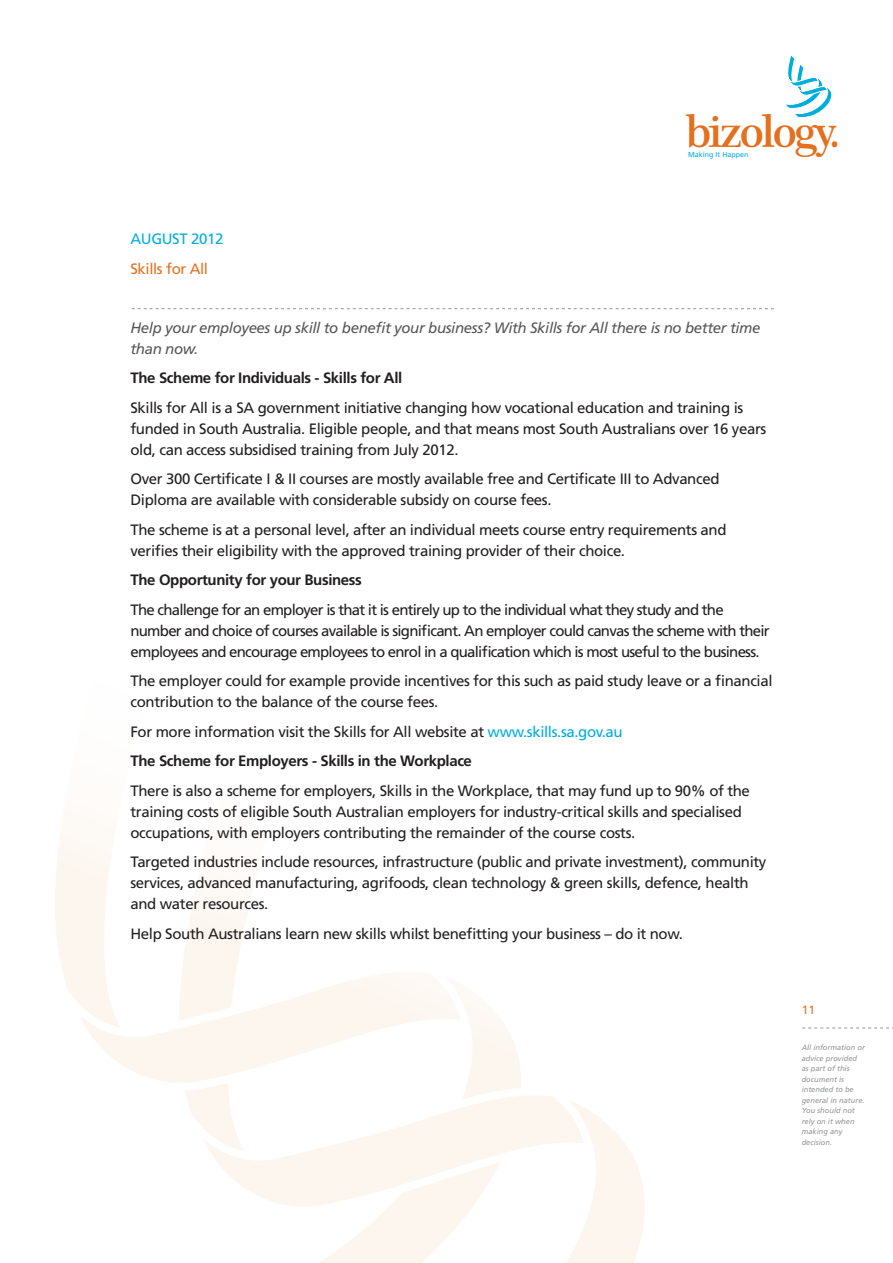
<style>
.page{position:relative;width:893px;height:1263px;background:#fff}
.page>*{position:absolute;margin:0;border:0;box-sizing:border-box;transform-origin:0 0}
.t1{font:600 44.4px "Century 751 BT";letter-spacing:-.05em;color:#e4701e}
.t2{font:15px/21px "Frutiger";letter-spacing:-.025em;color:#231f20}
.t3{font:15px/21px "Frutiger";letter-spacing:-.05em;color:#231f20}
.t4{font:italic 15px/21px "Frutiger";letter-spacing:-.025em;color:#57585a}
.t5{font:700 15px "Frutiger";letter-spacing:-.025em;color:#231f20}
.t6{font:15px "Frutiger";letter-spacing:-.025em;color:#e4701e}
.t7{font:15px "Frutiger";letter-spacing:-.025em;color:#00aedc}
.t8{font:12px "Frutiger";color:#e4701e}
.t9{font:italic 7.5px/10.5px "Frutiger";color:#939598}
.t10{font:7.2px "Frutiger";color:#00aedc}
.s1{color:#00aedc}
.s2{font-weight:700}
</style>
<div class="page">
<svg style="left:785px;top:56px;width:47px;height:62px"></svg>
<svg style="left:55px;top:826px;width:194px;height:108px"></svg>
<svg style="left:57px;top:931px;width:192px;height:29px"></svg>
<svg style="left:60px;top:960px;width:458px;height:123px"></svg>
<svg style="left:181px;top:1055px;width:340px;height:29px"></svg>
<svg style="left:185px;top:1084px;width:460px;height:179px"></svg>
<svg style="left:132px;top:308px;width:642px;height:1px"></svg>
<svg style="left:802px;top:1028px;width:91px;height:1px"></svg>
<p class="t7" style="left:130px;top:230px;width:94px">AUGUST 2012</p>
<p class="t6" style="left:130px;top:260px;width:79px">Skills for All</p>
<h1 class="t1" style="left:686px;top:104px;width:156px">bizology.</h1>
<p class="t10" style="left:688px;top:151px;width:62px">Making It Happen</p>
<p class="t4" style="left:130px;top:317px;width:632px">Help your employees up skill to benefit your business? With Skills for All there is no better time than now.</p>
<p class="t5" style="left:130px;top:369px;width:273px">The Scheme for Individuals - Skills for All</p>
<p class="t2" style="left:130px;top:397px;width:637px">Skills for All is a SA government initiative changing how vocational education and training is funded in South Australia. Eligible people, and that means most South Australians over 16 years old, can access subsidised training from July 2012.</p>
<p class="t2" style="left:130px;top:468px;width:590px">Over 300 Certificate I &amp; II courses are mostly available free and Certificate III to Advanced<br>Diploma are available with considerable subsidy on course fees.</p>
<p class="t2" style="left:130px;top:519px;width:598px">The scheme is at a personal level, after an individual meets course entry requirements and verifies their eligibility with the approved training provider of their choice.</p>
<p class="t5" style="left:130px;top:571px;width:233px">The Opportunity for your Business</p>
<p class="t3" style="left:130px;top:599px;width:641px">The challenge for an employer is that it is entirely up to the individual what they study and the number and choice of courses available is significant. An employer could canvas the scheme with their employees and encourage employees to enrol in a qualification which is most useful to the business.</p>
<p class="t2" style="left:130px;top:670px;width:644px">The employer could for example provide incentives for this such as paid study leave or a financial contribution to the balance of the course fees.</p>
<p class="t2" style="left:130px;top:717px;width:494px;line-height:29.5px">For more information visit the Skills for All website at <span class="s1">www.skills.sa.gov.au<br></span><span class="s2">The Scheme for Employers - Skills in the Workplace</span></p>
<p class="t2" style="left:130px;top:780px;width:621px">There is also a scheme for employers, Skills in the Workplace, that may fund up to 90% of the training costs of eligible South Australian employers for industry-critical skills and specialised occupations, with employers contributing the remainder of the course costs.</p>
<p class="t2" style="left:130px;top:851px;width:637px">Targeted industries include resources, infrastructure (public and private investment), community services, advanced manufacturing, agrifoods, clean technology &amp; green skills, defence, health and water resources.</p>
<p class="t2" style="left:130px;top:923px;width:554px">Help South Australians learn new skills whilst benefitting your business – do it now.</p>
<p class="t8" style="left:802px;top:1002px;width:15px">11</p>
<p class="t9" style="left:802px;top:1042px;width:65px">All information or advice provided as part of this document is intended to be general in nature.<br>You should not rely on it when making any decision.</p>
</div>
